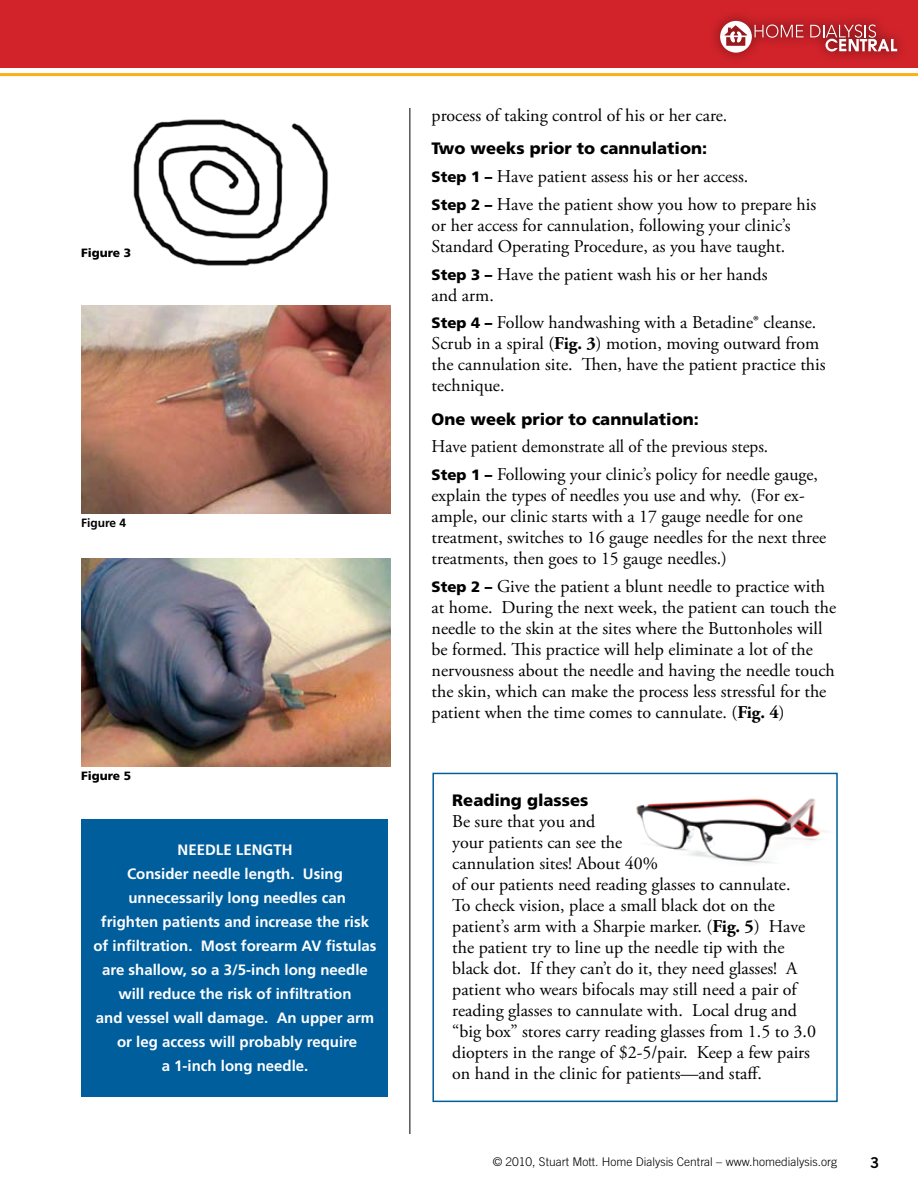
<style>
.page{position:relative;width:918px;height:1188px;background:#fff}
.page>*{position:absolute;margin:0;border:0;box-sizing:border-box;transform-origin:0 0}
.t1{font:18px/21px "Adobe Garamond Pro";color:#000}
.t2{font:18px/27.8px "Adobe Garamond Pro";color:#000;scale:.96 1}
.t3{font:900 16.5px "Frutiger LT Std";color:#000}
.t4{font:700 15px/24px "Frutiger LT Std";color:#fff;text-align:center}
.t5{font:15px "Trade Gothic LT Std Bd 2";color:#000}
.t6{font:300 12px "Trade Gothic LT Std";color:#000}
.t7{font:900 12px "Frutiger LT Std";color:#000}
.t8{font:700 12px "Frutiger LT Std";color:#000}
.s1{font-family:"Frutiger LT Std";font-weight:900;font-size:15px}
.s2{font-weight:700}
</style>
<div class="page">
<img style="left:636px;top:798px;width:190px;height:65px">
<div style="left:432px;top:773px;width:406px;height:329px;border:2px solid #005e9d"></div>
<img style="left:81px;top:306px;width:309px;height:208px">
<img style="left:81px;top:558px;width:309px;height:209px">
<img style="left:133px;top:119px;width:195px;height:147px">
<hr style="left:410px;top:108px;width:1px;height:1026px;background:#000">
<div style="left:0;top:0;width:918px;height:68px;background:#d2232a"></div>
<hr style="left:0;top:73px;width:918px;height:3px;background:#fcaf17">
<div style="left:81px;top:819px;width:307px;height:278px;background:#005e9d"></div>
<div style="left:706px;top:7px;width:202px;height:57px;background:#000;opacity:.35"></div>
<svg style="left:720px;top:21px;width:84px;height:32px"></svg>
<svg style="left:810px;top:24px;width:87px;height:27px"></svg>
<p class="t7" style="left:81px;top:246px;width:52px">Figure 3</p>
<p class="t8" style="left:81px;top:516px;width:47px">Figure 4</p>
<p class="t7" style="left:81px;top:769px;width:52px">Figure 5</p>
<p class="t4" style="left:93px;top:838px;width:285px">Needle Length<br>Consider needle length. Using unnecessarily long needles can<br>frighten patients and increase the risk of infiltration. Most forearm AV fistulas are shallow, so a 3/5-inch long needle will reduce the risk of infiltration<br>and vessel wall damage. An upper arm or leg access will probably require<br>a 1-inch long needle.</p>
<p class="t1" style="left:432px;top:105px;width:297px">process of taking control of his or her care.</p>
<p class="t3" style="left:432px;top:139px;width:277px">Two weeks prior to cannulation:</p>
<p class="t1" style="left:432px;top:163px;width:386px;line-height:27.8px"><span class="s1">Step 1 –</span> Have patient assess his or her access.<br><span class="s1">Step 2 –</span> Have the patient show you how to prepare his</p>
<p class="t1" style="left:432px;top:215px;width:361px">or her access for cannulation, following your clinic’s<br>Standard Operating Procedure, as you have taught.</p>
<p class="t1" style="left:432px;top:264px;width:337px"><span class="s1">Step 3 –</span> Have the patient wash his or her hands and arm.</p>
<p class="t1" style="left:432px;top:313px;width:396px"><span class="s1">Step 4 –</span> Follow handwashing with a Betadine® cleanse.<br>Scrub in a spiral (<span class="s2">Fig. 3</span>) motion, moving outward from the cannulation site. Then, have the patient practice this technique.</p>
<p class="t3" style="left:432px;top:409px;width:269px">One week prior to cannulation:</p>
<p class="t2" style="left:432px;top:433px;width:404px">Have patient demonstrate all of the previous steps.<br><span class="s1">Step 1 –</span> Following your clinic’s policy for needle gauge,</p>
<p class="t1" style="left:432px;top:486px;width:396px">explain the types of needles you use and why. (For ex&shy;ample, our clinic starts with a 17 gauge needle for one treatment, switches to 16 gauge needles for the next three treatments, then goes to 15 gauge needles.)</p>
<p class="t1" style="left:432px;top:576px;width:406px"><span class="s1">Step 2 –</span> Give the patient a blunt needle to practice with at home. During the next week, the patient can touch the needle to the skin at the sites where the Buttonholes will be formed. This practice will help eliminate a lot of the nervousness about the needle and having the needle touch the skin, which can make the process less stressful for the patient when the time comes to cannulate. (<span class="s2">Fig. 4</span>)</p>
<p class="t3" style="left:452px;top:790px;width:138px">Reading glasses</p>
<p class="t1" style="left:452px;top:811px;width:365px">Be sure that you and<br>your patients can see the<br>cannulation sites! About 40%<br>of our patients need reading glasses to cannulate.<br>To check vision, place a small black dot on the patient’s arm with a Sharpie marker. (<span class="s2">Fig. 5</span>) Have the patient try to line up the needle tip with the black dot. If they can’t do it, they need glasses! A patient who wears bifocals may still need a pair of reading glasses to cannulate with. Local drug and “big box” stores carry reading glasses from 1.5 to 3.0 diopters in the range of $2-5/pair. Keep a few pairs on hand in the clinic for patients—and staff.</p>
<p class="t6" style="left:493px;top:1155px;width:346px">© 2010, Stuart Mott. Home Dialysis Central – www.homedialysis.org</p>
<p class="t5" style="left:870px;top:1153px;width:11px">3</p>
</div>
